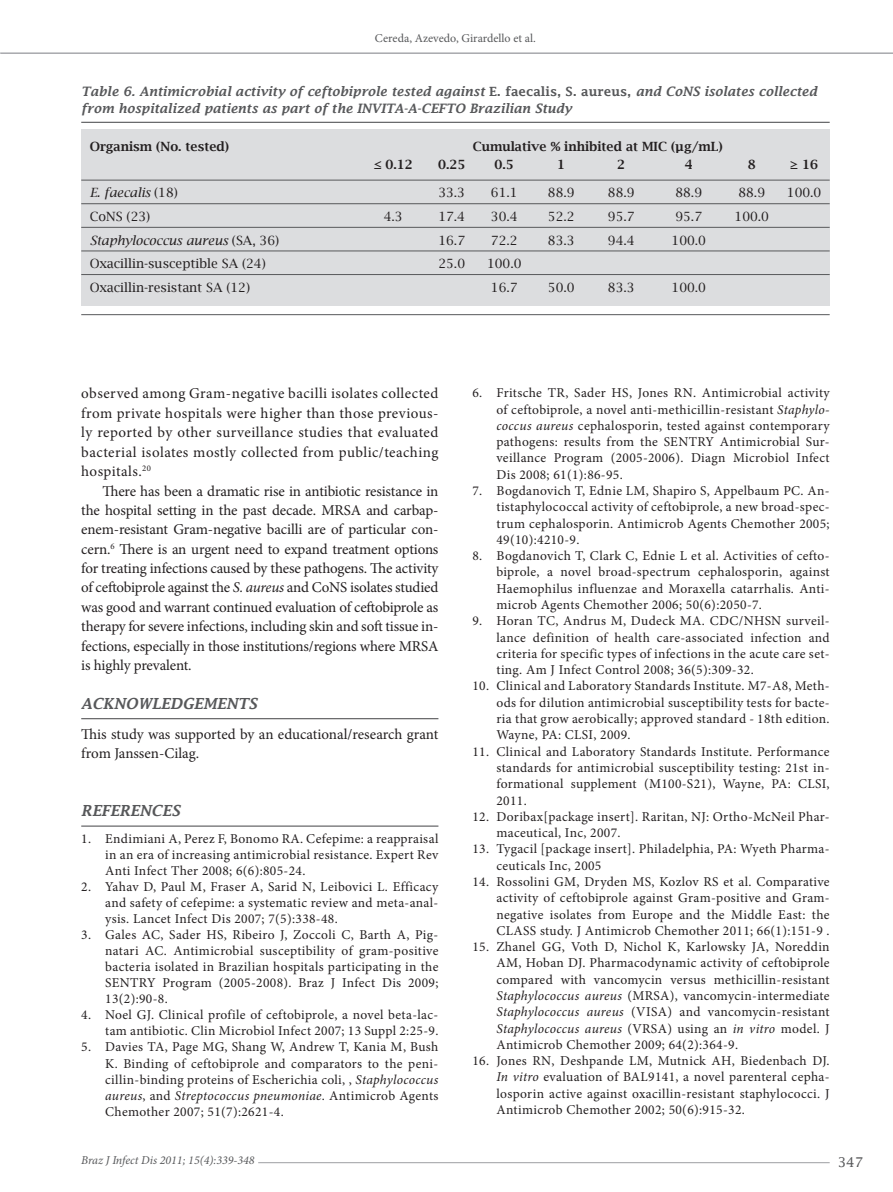
<style>
.page{position:relative;width:893px;height:1192px;background:#fff}
.page>*{position:absolute;margin:0;border:0;box-sizing:border-box;transform-origin:0 0}
.t1{font:15px/19.4px "Minion Pro";letter-spacing:-.01em;color:#231f20;text-align:justify}
.t2{font:italic 600 15px "Lucida Fax";color:#57585a}
.t3{font:13.5px/16.4px "Minion Pro";letter-spacing:.025em;color:#231f20;text-align:justify}
.t4{font:13.5px "Lucida Fax";color:#57585a}
.t5{font:12.75px "Lucida Bright";color:#231f20}
.t6{font:italic 600 12.75px/16.5px "Lucida Fax";color:#57585a}
.t7{font:600 12.75px "Lucida Bright";color:#231f20}
.t8{font:italic 12.75px "Lucida Bright";color:#231f20}
.t9{font:italic 12px "Minion Pro";color:#57585a}
.t10{font:12px "Minion Pro";color:#57585a}
.s1{font-style:normal}
.s2{font-style:italic}
</style>
<div class="page">
<hr style="left:258px;top:1162px;width:572px;height:1px;background:#a8a9ad">
<hr style="left:0;top:52px;width:893px;height:2px;background:#a8a9ad">
<div style="left:81px;top:129px;width:749px;height:176px;background:#dcdddf"></div>
<hr style="left:81px;top:314px;width:749px;height:1px;background:#57585a">
<hr style="left:81px;top:122px;width:749px;height:1px;background:#57585a">
<hr style="left:81px;top:180px;width:749px;height:1px;background:#57585a">
<hr style="left:81px;top:203px;width:749px;height:1px;background:#57585a">
<hr style="left:81px;top:227px;width:749px;height:1px;background:#57585a">
<hr style="left:81px;top:251px;width:749px;height:1px;background:#57585a">
<hr style="left:81px;top:274px;width:749px;height:1px;background:#57585a">
<hr style="left:81px;top:718px;width:357px;height:1px;background:#57585a">
<hr style="left:81px;top:825px;width:357px;height:1px;background:#57585a">
<p class="t10" style="left:375px;top:30px;width:163px">Cereda, Azevedo, Girardello et al.</p>
<p class="t6" style="left:81px;top:83px;width:737px">Table 6. Antimicrobial activity of ceftobiprole tested against <span class="s1">E. faecalis, S. aureus,</span> and CoNS isolates collected from hospitalized patients as part of the INVITA-A-CEFTO Brazilian Study</p>
<p class="t7" style="left:90px;top:139px;width:141px">Organism (No. tested)</p>
<p class="t7" style="left:473px;top:139px;width:251px">Cumulative % inhibited at MIC (µg/mL)</p>
<p class="t7" style="left:374px;top:158px;width:41px">≤ 0.12</p>
<p class="t7" style="left:438px;top:158px;width:29px">0.25</p>
<p class="t7" style="left:495px;top:158px;width:21px">0.5</p>
<p class="t7" style="left:557px;top:158px;width:9px">1</p>
<p class="t7" style="left:617px;top:158px;width:9px">2</p>
<p class="t7" style="left:685px;top:158px;width:9px">4</p>
<p class="t7" style="left:748px;top:158px;width:9px">8</p>
<p class="t7" style="left:790px;top:158px;width:29px">≥ 16</p>
<p class="t8" style="left:90px;top:185px;width:90px">E. faecalis <span class="s1">(18)</span></p>
<p class="t5" style="left:438px;top:185px;width:28px">33.3</p>
<p class="t5" style="left:491px;top:185px;width:28px">61.1</p>
<p class="t5" style="left:548px;top:185px;width:28px">88.9</p>
<p class="t5" style="left:608px;top:185px;width:28px">88.9</p>
<p class="t5" style="left:675px;top:185px;width:28px">88.9</p>
<p class="t5" style="left:738px;top:185px;width:28px">88.9</p>
<p class="t5" style="left:787px;top:185px;width:36px">100.0</p>
<p class="t5" style="left:90px;top:209px;width:62px">CoNS (23)</p>
<p class="t5" style="left:384px;top:209px;width:20px">4.3</p>
<p class="t5" style="left:438px;top:209px;width:28px">17.4</p>
<p class="t5" style="left:491px;top:209px;width:28px">30.4</p>
<p class="t5" style="left:548px;top:209px;width:28px">52.2</p>
<p class="t5" style="left:608px;top:209px;width:28px">95.7</p>
<p class="t5" style="left:675px;top:209px;width:28px">95.7</p>
<p class="t5" style="left:735px;top:209px;width:36px">100.0</p>
<p class="t8" style="left:90px;top:233px;width:191px">Staphylococcus aureus <span class="s1">(SA, 36)</span></p>
<p class="t5" style="left:438px;top:233px;width:28px">16.7</p>
<p class="t5" style="left:491px;top:233px;width:28px">72.2</p>
<p class="t5" style="left:548px;top:233px;width:28px">83.3</p>
<p class="t5" style="left:608px;top:233px;width:28px">94.4</p>
<p class="t5" style="left:672px;top:233px;width:36px">100.0</p>
<p class="t5" style="left:90px;top:256px;width:177px">Oxacillin-susceptible SA (24)</p>
<p class="t5" style="left:438px;top:256px;width:28px">25.0</p>
<p class="t5" style="left:487px;top:256px;width:36px">100.0</p>
<p class="t5" style="left:90px;top:280px;width:162px">Oxacillin-resistant SA (12)</p>
<p class="t5" style="left:491px;top:280px;width:28px">16.7</p>
<p class="t5" style="left:548px;top:280px;width:28px">50.0</p>
<p class="t5" style="left:608px;top:280px;width:28px">83.3</p>
<p class="t5" style="left:672px;top:280px;width:36px">100.0</p>
<p class="t1" style="left:81px;top:384px;width:359px">observed among Gram-negative bacilli isolates collected from private hospitals were higher than those previous&shy;ly reported by other surveillance studies that evaluated bacterial isolates mostly collected from public/teaching hospitals.<sup>20</sup></p>
<p class="t1" style="left:81px;top:481px;width:359px;text-indent:21px">There has been a dramatic rise in antibiotic resistance in the hospital setting in the past decade. MRSA and carbap&shy;enem-resistant Gram-negative bacilli are of particular con&shy;cern.<sup>6</sup> There is an urgent need to expand treatment options for treating infections caused by these pathogens. The activity of ceftobiprole against the <span class="s2">S. aureus</span> and CoNS isolates studied was good and warrant continued evaluation of ceftobiprole as therapy for severe infections, including skin and soft tissue in&shy;fections, especially in those institutions/regions where MRSA is highly prevalent.</p>
<p class="t2" style="left:81px;top:694px;width:177px">ACKNOWLEDGEMENTS</p>
<p class="t1" style="left:81px;top:724px;width:359px">This study was supported by an educational/research grant from Janssen-Cilag.</p>
<p class="t2" style="left:81px;top:802px;width:100px">REFERENCES</p>
<p class="t3" style="left:105px;top:830px;width:335px;text-indent:-24px">1. Endimiani A, Perez F, Bonomo RA. Cefepime: a reappraisal in an era of increasing antimicrobial resistance. Expert Rev Anti Infect Ther 2008; 6(6):805-24.</p>
<p class="t3" style="left:105px;top:878px;width:335px;text-indent:-24px">2. Yahav D, Paul M, Fraser A, Sarid N, Leibovici L. Efficacy and safety of cefepime: a systematic review and meta-anal&shy;ysis. Lancet Infect Dis 2007; 7(5):338-48.</p>
<p class="t3" style="left:105px;top:926px;width:335px;text-indent:-24px">3. Gales AC, Sader HS, Ribeiro J, Zoccoli C, Barth A, Pig&shy;natari AC. Antimicrobial susceptibility of gram-positive bacteria isolated in Brazilian hospitals participating in the SENTRY Program (2005-2008). Braz J Infect Dis 2009; 13(2):90-8.</p>
<p class="t3" style="left:81px;top:1007px;width:359px;text-align:right">4. Noel GJ. Clinical profile of ceftobiprole, a novel beta-lac&shy;tam antibiotic. Clin Microbiol Infect 2007; 13 Suppl 2:25-9.</p>
<p class="t3" style="left:105px;top:1039px;width:335px;text-indent:-24px">5. Davies TA, Page MG, Shang W, Andrew T, Kania M, Bush K. Binding of ceftobiprole and comparators to the peni&shy;cillin-binding proteins of Escherichia coli, , <span class="s2">Staphylococcus aureus</span>, and <span class="s2">Streptococcus pneumoniae</span>. Antimicrob Agents Chemother 2007; 51(7):2621-4.</p>
<p class="t9" style="left:81px;top:1151px;width:175px">Braz J Infect Dis 2011; 15(4):339-348</p>
<p class="t3" style="left:496px;top:385px;width:335px;text-indent:-24px">6. Fritsche TR, Sader HS, Jones RN. Antimicrobial activity of ceftobiprole, a novel anti-methicillin-resistant <span class="s2">Staphylo&shy;coccus aureus</span> cephalosporin, tested against contemporary pathogens: results from the SENTRY Antimicrobial Sur&shy;veillance Program (2005-2006). Diagn Microbiol Infect Dis 2008; 61(1):86-95.</p>
<p class="t3" style="left:496px;top:482px;width:335px;text-indent:-24px">7. Bogdanovich T, Ednie LM, Shapiro S, Appelbaum PC. An&shy;tistaphylococcal activity of ceftobiprole, a new broad-spec&shy;trum cephalosporin. Antimicrob Agents Chemother 2005; 49(10):4210-9.</p>
<p class="t3" style="left:496px;top:548px;width:335px;text-indent:-24px">8. Bogdanovich T, Clark C, Ednie L et al. Activities of cefto&shy;biprole, a novel broad-spectrum cephalosporin, against Haemophilus influenzae and Moraxella catarrhalis. Anti&shy;microb Agents Chemother 2006; 50(6):2050-7.</p>
<p class="t3" style="left:496px;top:613px;width:335px;text-indent:-24px">9. Horan TC, Andrus M, Dudeck MA. CDC/NHSN surveil&shy;lance definition of health care-associated infection and criteria for specific types of infections in the acute care set&shy;ting. Am J Infect Control 2008; 36(5):309-32.</p>
<p class="t3" style="left:496px;top:678px;width:335px;text-indent:-24px">10. Clinical and Laboratory Standards Institute. M7-A8, Meth&shy;ods for dilution antimicrobial susceptibility tests for bacte&shy;ria that grow aerobically; approved standard <span class="s2">-</span> 18th edition.<br>Wayne, PA: CLSI, 2009.</p>
<p class="t3" style="left:496px;top:743px;width:335px;text-indent:-24px">11. Clinical and Laboratory Standards Institute. Performance standards for antimicrobial susceptibility testing: 21st in&shy;formational supplement (M100-S21), Wayne, PA: CLSI, 2011.</p>
<p class="t3" style="left:496px;top:808px;width:335px;text-indent:-24px">12. Doribax[package insert]. Raritan, NJ: Ortho-McNeil Phar&shy;maceutical, Inc, 2007.</p>
<p class="t3" style="left:496px;top:841px;width:335px;text-indent:-24px">13. Tygacil [package insert]. Philadelphia, PA: Wyeth Pharma&shy;ceuticals Inc, 2005</p>
<p class="t3" style="left:496px;top:873px;width:335px;text-indent:-24px">14. Rossolini GM, Dryden MS, Kozlov RS et al. Comparative activity of ceftobiprole against Gram-positive and Gram&shy;negative isolates from Europe and the Middle East: the CLASS study. J Antimicrob Chemother 2011; 66(1):151-9 .</p>
<p class="t3" style="left:496px;top:938px;width:335px;text-indent:-24px">15. Zhanel GG, Voth D, Nichol K, Karlowsky JA, Noreddin AM, Hoban DJ. Pharmacodynamic activity of ceftobiprole compared with vancomycin versus methicillin-resistant <span class="s2">Staphylococcus aureus</span> (MRSA), vancomycin-intermediate <span class="s2">Staphylococcus aureus</span> (VISA) and vancomycin-resistant <span class="s2">Staphylococcus aureus</span> (VRSA) using an <span class="s2">in vitro</span> model. J Antimicrob Chemother 2009; 64(2):364-9.</p>
<p class="t3" style="left:496px;top:1052px;width:335px;text-indent:-24px">16. Jones RN, Deshpande LM, Mutnick AH, Biedenbach DJ.<br><span class="s2">In vitro</span> evaluation of BAL9141, a novel parenteral cepha&shy;losporin active against oxacillin-resistant staphylococci. J Antimicrob Chemother 2002; 50(6):915-32.</p>
<p class="t4" style="left:838px;top:1154px;width:27px">347</p>
</div>
